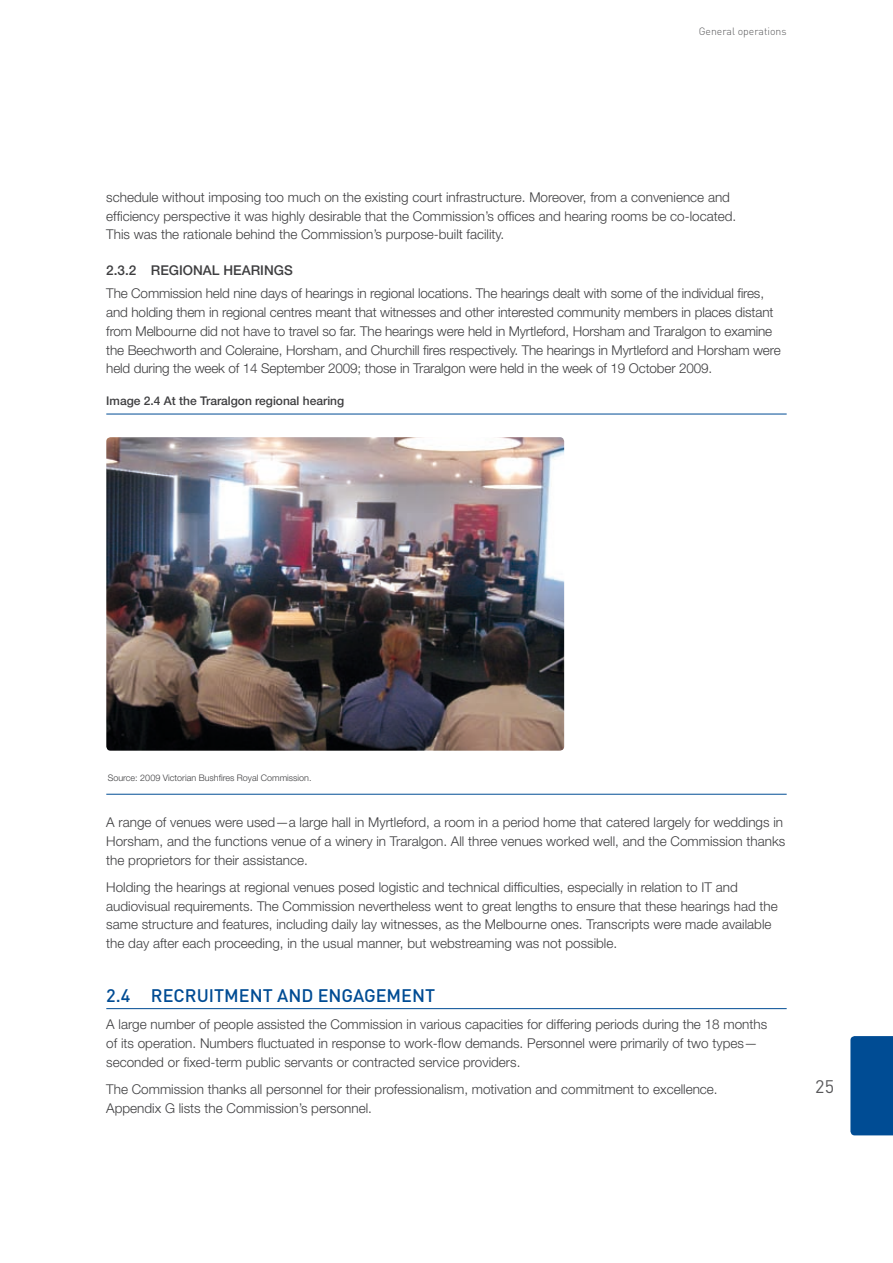
<style>
.page{position:relative;width:893px;height:1263px;background:#fff}
.page>*{position:absolute;margin:0;border:0;box-sizing:border-box;transform-origin:0 0}
.Heading_2{font:500 18px "DIN";color:#004c94}
.t1{font:18px "DIN";color:#58585a}
.t2{font:300 13.5px/18.8px "Helvetica Neue";color:#3e3e40}
.Heading_3{font:500 13.5px "Helvetica Neue";color:#3e3e40}
.Figure_Table_Heading{font:500 12px "Helvetica Neue";color:#3e3e40}
.t3{font:300 10.5px "DIN";color:#58585a}
.Source{font:300 9px "Helvetica Neue";color:#3e3e40}
</style>
<div class="page">
<div style="left:850px;top:1036px;width:43px;height:99px;background:#004c94"></div>
<hr style="left:106px;top:414px;width:681px;height:1px;background:#004c94">
<hr style="left:106px;top:794px;width:681px;height:1px;background:#004c94">
<hr style="left:106px;top:1008px;width:681px;height:1px;background:#004c94">
<img style="left:106px;top:437px;width:458px;height:314px">
<p class="t3" style="left:699px;top:25px;width:90px">General operations</p>
<p class="t2" style="left:106px;top:187px;width:631px">schedule without imposing too much on the existing court infrastructure. Moreover, from a convenience and efficiency perspective it was highly desirable that the Commission’s offices and hearing rooms be co-located.<br>This was the rationale behind the Commission’s purpose-built facility.</p>
<p class="Heading_3" style="left:106px;top:262px;width:186px">2.3.2 Regional hearings</p>
<p class="t2" style="left:106px;top:284px;width:676px">The Commission held nine days of hearings in regional locations. The hearings dealt with some of the individual fires, and holding them in regional centres meant that witnesses and other interested community members in places distant from Melbourne did not have to travel so far. The hearings were held in Myrtleford, Horsham and Traralgon to examine the Beechworth and Coleraine, Horsham, and Churchill fires respectively. The hearings in Myrtleford and Horsham were held during the week of 14 September 2009; those in Traralgon were held in the week of 19 October 2009.</p>
<p class="Figure_Table_Heading" style="left:106px;top:394px;width:239px">Image 2.4 At the Traralgon regional hearing</p>
<p class="Source" style="left:108px;top:772px;width:205px">Source: 2009 Victorian Bushfires Royal Commission.</p>
<p class="t2" style="left:106px;top:813px;width:680px">A range of venues were used—a large hall in Myrtleford, a room in a period home that catered largely for weddings in<br>Horsham, and the functions venue of a winery in Traralgon. All three venues worked well, and the Commission thanks the proprietors for their assistance.</p>
<p class="t2" style="left:106px;top:877px;width:673px">Holding the hearings at regional venues posed logistic and technical difficulties, especially in relation to IT and audiovisual requirements. The Commission nevertheless went to great lengths to ensure that these hearings had the same structure and features, including daily lay witnesses, as the Melbourne ones. Transcripts were made available the day after each proceeding, in the usual manner, but webstreaming was not possible.</p>
<p class="Heading_2" style="left:106px;top:984px;width:330px">2.4 RECRUITMENT AND ENGAGEMENT</p>
<p class="t2" style="left:106px;top:1015px;width:662px">A large number of people assisted the Commission in various capacities for differing periods during the 18 months of its operation. Numbers fluctuated in response to work-flow demands. Personnel were primarily of two types— seconded or fixed-term public servants or contracted service providers.</p>
<p class="t2" style="left:106px;top:1079px;width:613px">The Commission thanks all personnel for their professionalism, motivation and commitment to excellence.<br>Appendix G lists the Commission’s personnel.</p>
<h1 class="t1" style="left:815px;top:1075px;width:20px">25</h1>
</div>
